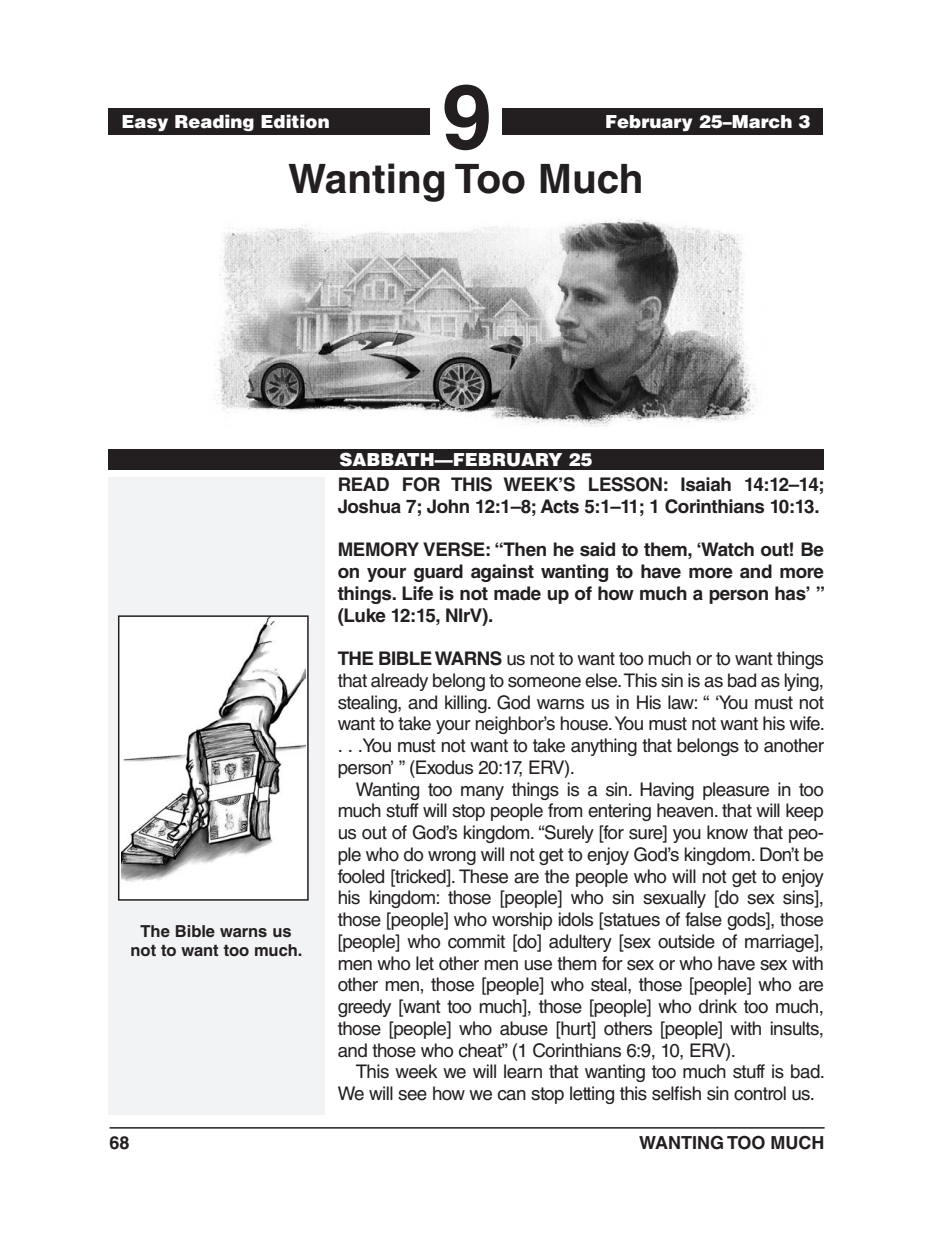
<style>
.page{position:relative;width:932px;height:1256px;background:#fff}
.page>*{position:absolute;margin:0;border:0;box-sizing:border-box;transform-origin:0 0}
.t1{font:700 90px "Helvetica LT Std";color:#231f20}
.Lesson_Title{font:700 40.5px "Helvetica LT Std";color:#231f20}
.Body_Text{font:18.75px/21.8px "Helvetica LT Std";letter-spacing:-.03em;color:#231f20;text-align:justify}
.Body_Text_NoIndent_S{font:18.75px/21.8px "Helvetica LT Std";letter-spacing:-.03em;color:#231f20;text-align:justify}
.Body_Text_NoIndent_B{font:700 18.75px/21.8px "Helvetica LT Std";letter-spacing:-.02em;color:#231f20}
.Definitions_Heading{font:900 18px "Helvetica LT Std";color:#fff}
.Running_Head_-_Right{font:900 18px "Helvetica LT Std";color:#fff}
.t2{font:700 18px "Helvetica LT Std";color:#231f20}
.Image_Captions{font:700 16.5px "Helvetica LT Std";color:#231f20}
.s1{font-weight:700}
</style>
<div class="page">
<hr style="left:110px;top:1127px;width:714px;height:1px;background:#231f20">
<div style="left:108px;top:477px;width:216px;height:637px;background:#f2f3f4"></div>
<div style="left:109px;top:108px;width:321px;height:27px;background:#231f20"></div>
<div style="left:499px;top:108px;width:323px;height:27px;background:#231f20"></div>
<div style="left:432px;top:82px;width:69px;height:76px;background:#fff"></div>
<div style="left:108px;top:449px;width:716px;height:20px;background:#231f20"></div>
<img style="left:214px;top:219px;width:544px;height:208px">
<img style="left:121px;top:618px;width:184px;height:279px">
<div style="left:118px;top:615px;width:191px;height:285px;border:2px solid #231f20"></div>
<p class="Definitions_Heading" style="left:122px;top:109px;width:210px">Easy Reading Edition</p>
<h1 class="t1" style="left:442px;top:62px;width:52px">9</h1>
<p class="Running_Head_-_Right" style="left:605px;top:109px;width:207px">February 25–March 3</p>
<p class="Lesson_Title" style="left:288px;top:154px;width:357px">Wanting Too Much</p>
<p class="Image_Captions" style="left:140px;top:920px;width:153px">The Bible warns us</p>
<p class="Image_Captions" style="left:130px;top:940px;width:173px">not to want too much.</p>
<p class="Definitions_Heading" style="left:339px;top:447px;width:254px">SABBATH—FEBRUARY 25</p>
<p class="Body_Text_NoIndent_B" style="left:338px;top:473px;width:488px">READ FOR THIS WEEK’S LESSON: Isaiah 14:12–14;<br>Joshua 7; John 12:1–8; Acts 5:1–11; 1 Corinthians 10:13.</p>
<p class="Body_Text_NoIndent_B" style="left:338px;top:538px;width:489px;text-align:justify">MEMORY VERSE: “Then he said to them, ‘Watch out! Be on your guard against wanting to have more and more things. Life is not made up of how much a person has’ ” (Luke 12:15, NIrV).</p>
<p class="Body_Text_NoIndent_S" style="left:338px;top:647px;width:489px"><span class="s1">THE BIBLE WARNS</span> us not to want too much or to want things that already belong to someone else. This sin is as bad as lying, stealing, and killing. God warns us in His law: “ ‘You must not want to take your neighbor’s house. You must not want his wife. . . .You must not want to take anything that belongs to another person’ ” (Exodus 20:17, ERV).</p>
<p class="Body_Text" style="left:338px;top:778px;width:488px;text-indent:18px">Wanting too many things is a sin. Having pleasure in too much stuff will stop people from entering heaven. that will keep us out of God’s kingdom. “Surely [for sure] you know that peo&shy;ple who do wrong will not get to enjoy God’s kingdom. Don’t be fooled [tricked]. These are the people who will not get to enjoy his kingdom: those [people] who sin sexually [do sex sins], those [people] who worship idols [statues of false gods], those [people] who commit [do] adultery [sex outside of marriage], men who let other men use them for sex or who have sex with other men, those [people] who steal, those [people] who are greedy [want too much], those [people] who drink too much, those [people] who abuse [hurt] others [people] with insults, and those who cheat” (1 Corinthians 6:9, 10, ERV).</p>
<p class="Body_Text" style="left:338px;top:1061px;width:489px;text-indent:18px">This week we will learn that wanting too much stuff is bad.<br>We will see how we can stop letting this selfish sin control us.</p>
<p class="t2" style="left:110px;top:1131px;width:22px">68</p>
<p class="t2" style="left:639px;top:1131px;width:187px">WANTING TOO MUCH</p>
</div>
